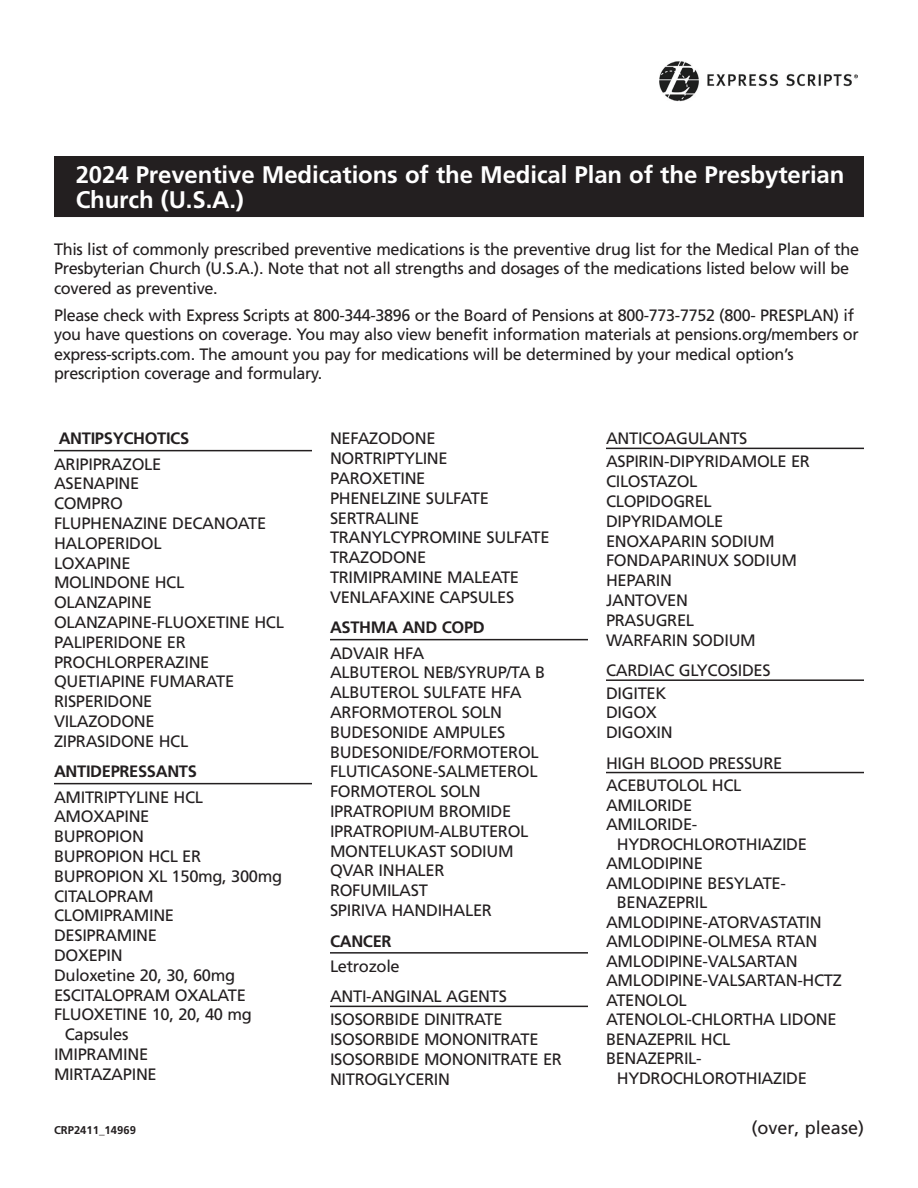
<style>
.page{position:relative;width:918px;height:1188px;background:#fff}
.page>*{position:absolute;margin:0;border:0;box-sizing:border-box;transform-origin:0 0}
.t1{font:700 24px/25.5px "Frutiger LT Std";letter-spacing:-.005em;color:#fff}
.t2{font:18px "Frutiger LT Std";color:#231f20}
.t3{font:16.5px/19.8px "Frutiger LT Std";letter-spacing:-.02em;color:#231f20}
.t4{font:700 16.5px "Frutiger LT Std";letter-spacing:-.02em;color:#231f20}
.t5{font:700 11.25px "Frutiger LT Std";color:#231f20}
</style>
<div class="page">
<div style="left:54px;top:156px;width:810px;height:61px;background:#231f20"></div>
<img style="left:659px;top:61px;width:198px;height:40px">
<hr style="left:54px;top:450px;width:258px;height:1px;background:#231f20">
<hr style="left:54px;top:783px;width:258px;height:1px;background:#231f20">
<hr style="left:330px;top:639px;width:258px;height:1px;background:#231f20">
<hr style="left:330px;top:952px;width:258px;height:2px;background:#231f20">
<hr style="left:330px;top:1006px;width:258px;height:1px;background:#231f20">
<hr style="left:606px;top:448px;width:258px;height:1px;background:#231f20">
<hr style="left:606px;top:679px;width:258px;height:2px;background:#231f20">
<hr style="left:606px;top:772px;width:258px;height:1px;background:#231f20">
<h1 class="t1" style="left:76px;top:162px;width:770px">2024 Preventive Medications of the Medical Plan of the Presbyterian<br>Church (U.S.A.)</h1>
<p class="t3" style="left:54px;top:239px;width:807px">This list of commonly prescribed preventive medications is the preventive drug list for the Medical Plan of the<br>Presbyterian Church (U.S.A.). Note that not all strengths and dosages of the medications listed below will be covered as preventive.</p>
<p class="t3" style="left:54px;top:305px;width:806px">Please check with Express Scripts at 800-344-3896 or the Board of Pensions at 800-773-7752 (800- PRESPLAN) if you have questions on coverage. You may also view benefit information materials at pensions.org/members or express-scripts.com. The amount you pay for medications will be determined by your medical option’s prescription coverage and formulary.</p>
<p class="t4" style="left:59px;top:429px;width:132px">ANTIPSYCHOTICS</p>
<p class="t3" style="left:54px;top:454px;width:231px">ARIPIPRAZOLE<br>ASENAPINE<br>COMPRO<br>FLUPHENAZINE DECANOATE<br>HALOPERIDOL<br>LOXAPINE<br>MOLINDONE HCL<br>OLANZAPINE<br>OLANZAPINE-FLUOXETINE HCL<br>PALIPERIDONE ER<br>PROCHLORPERAZINE<br>QUETIAPINE FUMARATE<br>RISPERIDONE<br>VILAZODONE<br>ZIPRASIDONE HCL</p>
<p class="t4" style="left:54px;top:762px;width:145px">ANTIDEPRESSANTS</p>
<p class="t3" style="left:54px;top:787px;width:151px">AMITRIPTYLINE HCL</p>
<p class="t3" style="left:54px;top:807px;width:97px">AMOXAPINE</p>
<p class="t3" style="left:54px;top:827px;width:91px">BUPROPION</p>
<p class="t3" style="left:54px;top:846px;width:149px">BUPROPION HCL ER</p>
<p class="t3" style="left:54px;top:866px;width:230px">BUPROPION XL 150mg, 300mg</p>
<p class="t3" style="left:54px;top:886px;width:101px">CITALOPRAM</p>
<p class="t3" style="left:54px;top:906px;width:122px">CLOMIPRAMINE</p>
<p class="t3" style="left:54px;top:926px;width:105px">DESIPRAMINE</p>
<p class="t3" style="left:54px;top:945px;width:70px">DOXEPIN</p>
<p class="t3" style="left:54px;top:965px;width:183px">Duloxetine 20, 30, 60mg</p>
<p class="t3" style="left:54px;top:985px;width:193px">ESCITALOPRAM OXALATE</p>
<p class="t3" style="left:54px;top:1005px;width:199px">FLUOXETINE 10, 20, 40 mg</p>
<p class="t3" style="left:65px;top:1025px;width:65px">Capsules</p>
<p class="t3" style="left:54px;top:1044px;width:96px">IMIPRAMINE</p>
<p class="t3" style="left:54px;top:1064px;width:104px">MIRTAZAPINE</p>
<p class="t5" style="left:54px;top:1124px;width:83px">CRP2411_14969</p>
<p class="t3" style="left:330px;top:429px;width:221px">NEFAZODONE<br>NORTRIPTYLINE<br>PAROXETINE<br>PHENELZINE SULFATE<br>SERTRALINE<br>TRANYLCYPROMINE SULFATE<br>TRAZODONE<br>TRIMIPRAMINE MALEATE<br>VENLAFAXINE CAPSULES</p>
<p class="t4" style="left:330px;top:618px;width:156px">ASTHMA AND COPD</p>
<p class="t3" style="left:330px;top:643px;width:217px">ADVAIR HFA<br>ALBUTEROL NEB/SYRUP/TA B<br>ALBUTEROL SULFATE HFA<br>ARFORMOTEROL SOLN<br>BUDESONIDE AMPULES<br>BUDESONIDE/FORMOTEROL<br>FLUTICASONE-SALMETEROL<br>FORMOTEROL SOLN<br>IPRATROPIUM BROMIDE<br>IPRATROPIUM-ALBUTEROL<br>MONTELUKAST SODIUM<br>QVAR INHALER<br>ROFUMILAST<br>SPIRIVA HANDIHALER</p>
<p class="t4" style="left:330px;top:931px;width:63px">CANCER</p>
<p class="t3" style="left:330px;top:951px;width:178px;line-height:30.6px">Letrozole<br>ANTI-ANGINAL AGENTS</p>
<p class="t3" style="left:330px;top:1010px;width:233px">ISOSORBIDE DINITRATE<br>ISOSORBIDE MONONITRATE<br>ISOSORBIDE MONONITRATE ER<br>NITROGLYCERIN</p>
<p class="t3" style="left:606px;top:427px;width:206px;line-height:23.1px">ANTICOAGULANTS<br>ASPIRIN-DIPYRIDAMOLE ER</p>
<p class="t3" style="left:606px;top:472px;width:192px">CILOSTAZOL<br>CLOPIDOGREL<br>DIPYRIDAMOLE<br>ENOXAPARIN SODIUM<br>FONDAPARINUX SODIUM<br>HEPARIN<br>JANTOVEN<br>PRASUGREL<br>WARFARIN SODIUM</p>
<p class="t3" style="left:606px;top:659px;width:166px;line-height:22.8px">CARDIAC GLYCOSIDES<br>DIGITEK</p>
<p class="t3" style="left:606px;top:703px;width:68px">DIGOX<br>DIGOXIN</p>
<p class="t3" style="left:606px;top:752px;width:178px;line-height:22.8px">HIGH BLOOD PRESSURE<br>ACEBUTOLOL HCL</p>
<p class="t3" style="left:606px;top:795px;width:88px">AMILORIDE</p>
<p class="t3" style="left:606px;top:815px;width:93px">AMILORIDE-</p>
<p class="t3" style="left:617px;top:834px;width:192px">HYDROCHLOROTHIAZIDE</p>
<p class="t3" style="left:606px;top:854px;width:98px">AMLODIPINE</p>
<p class="t3" style="left:606px;top:873px;width:181px">AMLODIPINE BESYLATE-</p>
<p class="t3" style="left:617px;top:893px;width:92px">BENAZEPRIL</p>
<p class="t3" style="left:606px;top:912px;width:217px">AMLODIPINE-ATORVASTATIN</p>
<p class="t3" style="left:606px;top:932px;width:213px">AMLODIPINE-OLMESA RTAN</p>
<p class="t3" style="left:606px;top:951px;width:193px">AMLODIPINE-VALSARTAN</p>
<p class="t3" style="left:606px;top:971px;width:237px">AMLODIPINE-VALSARTAN-HCTZ</p>
<p class="t3" style="left:606px;top:990px;width:82px">ATENOLOL</p>
<p class="t3" style="left:606px;top:1010px;width:232px">ATENOLOL-CHLORTHA LIDONE</p>
<p class="t3" style="left:606px;top:1029px;width:126px">BENAZEPRIL HCL</p>
<p class="t3" style="left:606px;top:1049px;width:97px">BENAZEPRIL-</p>
<p class="t3" style="left:617px;top:1068px;width:192px">HYDROCHLOROTHIAZIDE</p>
<p class="t2" style="left:751px;top:1117px;width:114px">(over, please)</p>
</div>
